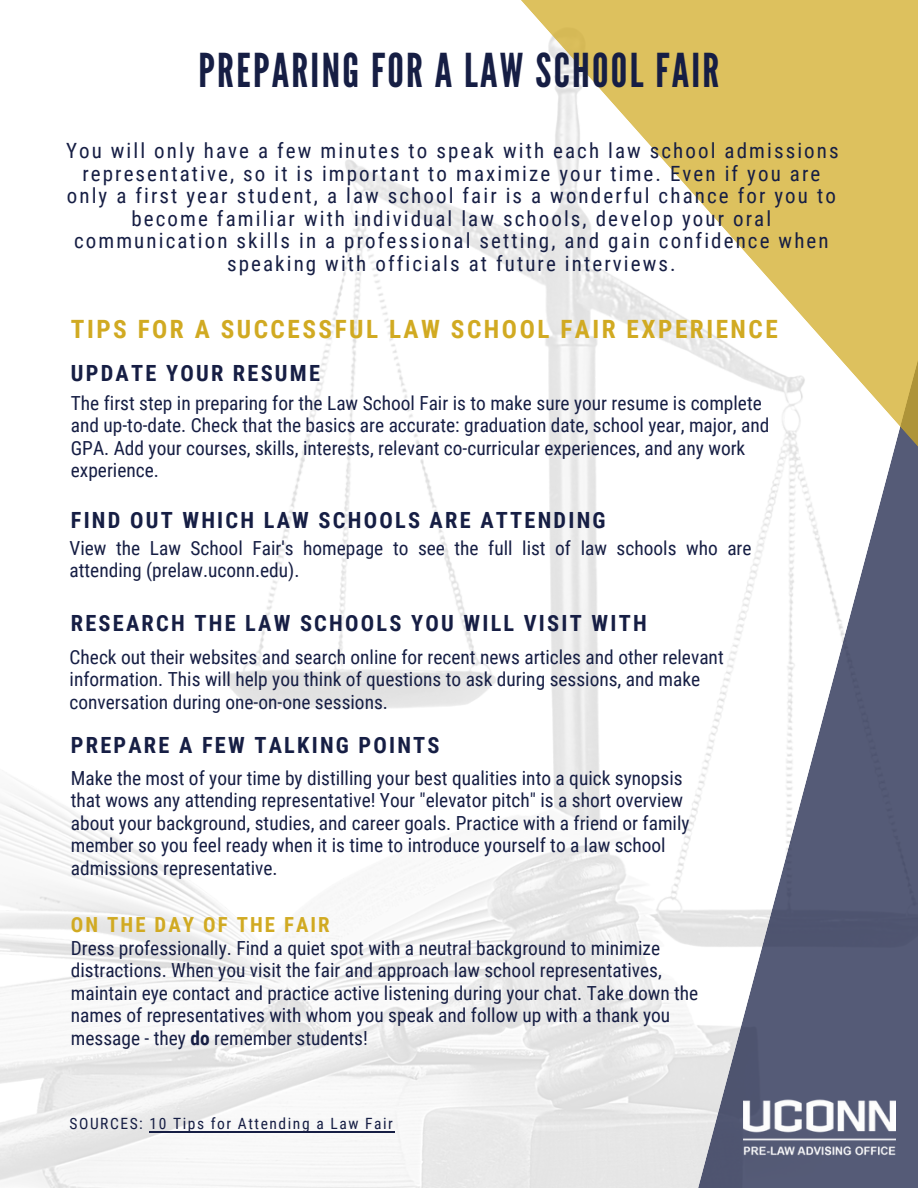
<style>
.page{position:relative;width:918px;height:1188px;background:#fff}
.page>*{position:absolute;margin:0;border:0;box-sizing:border-box;transform-origin:0 0}
.t1{font:46.65px "League Gothic";letter-spacing:.05em;color:#161e44}
.t2{font:700 25.2px "Roboto Condensed";letter-spacing:.1em;color:#d1aa22}
.t3{font:700 22.35px "Roboto Condensed";letter-spacing:.1em;color:#161e44}
.t4{font:21px/22.5px "Roboto Condensed";letter-spacing:.1em;color:#161e44;text-align:center}
.t5{font:700 20.85px "Roboto Condensed";letter-spacing:.1em;color:#d1aa22}
.t6{font:19.35px/22.5px "Roboto Condensed";color:#161e44}
.t7{font:15.6px "Roboto Condensed";letter-spacing:.1em;color:#161e44}
.s1{font-weight:700}
</style>
<div class="page">
<img style="left:0;top:160px;width:664px;height:1028px">
<svg style="left:664px;top:456px;width:254px;height:732px"></svg>
<svg style="left:518px;top:0;width:400px;height:456px"></svg>
<img style="left:744px;top:1097px;width:151px;height:63px">
<hr style="left:159px;top:1131px;width:235px;height:1px;background:#161e44">
<p class="t1" style="left:199px;top:44px;width:522px">PREPARING FOR A LAW SCHOOL FAIR</p>
<p class="t4" style="left:66px;top:140px;width:774px">You will only have a few minutes to speak with each law school admissions representative, so it is important to maximize your time. Even if you are</p>
<p class="t4" style="left:67px;top:185px;width:771px">only a first year student, a law school fair is a wonderful chance for you to become familiar with individual law schools, develop your oral</p>
<p class="t4" style="left:74px;top:230px;width:756px">communication skills in a professional setting, and gain confidence when speaking with officials at future interviews.</p>
<p class="t2" style="left:71px;top:314px;width:708px">TIPS FOR A SUCCESSFUL LAW SCHOOL FAIR EXPERIENCE</p>
<p class="t3" style="left:71px;top:361px;width:251px">UPDATE YOUR RESUME</p>
<p class="t6" style="left:71px;top:392px;width:700px">The first step in preparing for the Law School Fair is to make sure your resume is complete and up-to-date. Check that the basics are accurate: graduation date, school year, major, and<br>GPA. Add your courses, skills, interests, relevant co-curricular experiences, and any work</p>
<p class="t6" style="left:71px;top:460px;width:90px">experience.</p>
<p class="t3" style="left:71px;top:507px;width:536px">FIND OUT WHICH LAW SCHOOLS ARE ATTENDING</p>
<p class="t6" style="left:70px;top:537px;width:684px">View the Law School Fair's homepage to see the full list of law schools who are attending (prelaw.uconn.edu).</p>
<p class="t3" style="left:71px;top:611px;width:577px">RESEARCH THE LAW SCHOOLS YOU WILL VISIT WITH</p>
<p class="t6" style="left:70px;top:646px;width:656px">Check out their websites and search online for recent news articles and other relevant information. This will help you think of questions to ask during sessions, and make conversation during one-on-one sessions.</p>
<p class="t3" style="left:71px;top:732px;width:370px">PREPARE A FEW TALKING POINTS</p>
<p class="t6" style="left:71px;top:767px;width:620px">Make the most of your time by distilling your best qualities into a quick synopsis that wows any attending representative! Your "elevator pitch" is a short overview about your background, studies, and career goals. Practice with a friend or family member so you feel ready when it is time to introduce yourself to a law school admissions representative.</p>
<p class="t5" style="left:71px;top:912px;width:260px">ON THE DAY OF THE FAIR</p>
<p class="t6" style="left:71px;top:937px;width:629px">Dress professionally. Find a quiet spot with a neutral background to minimize distractions. When you visit the fair and approach law school representatives, maintain eye contact and practice active listening during your chat. Take down the names of representatives with whom you speak and follow up with a thank you message - they <span class="s1">do</span> remember students!</p>
<p class="t7" style="left:70px;top:1115px;width:325px">SOURCES: 10 Tips for Attending a Law Fair</p>
</div>
